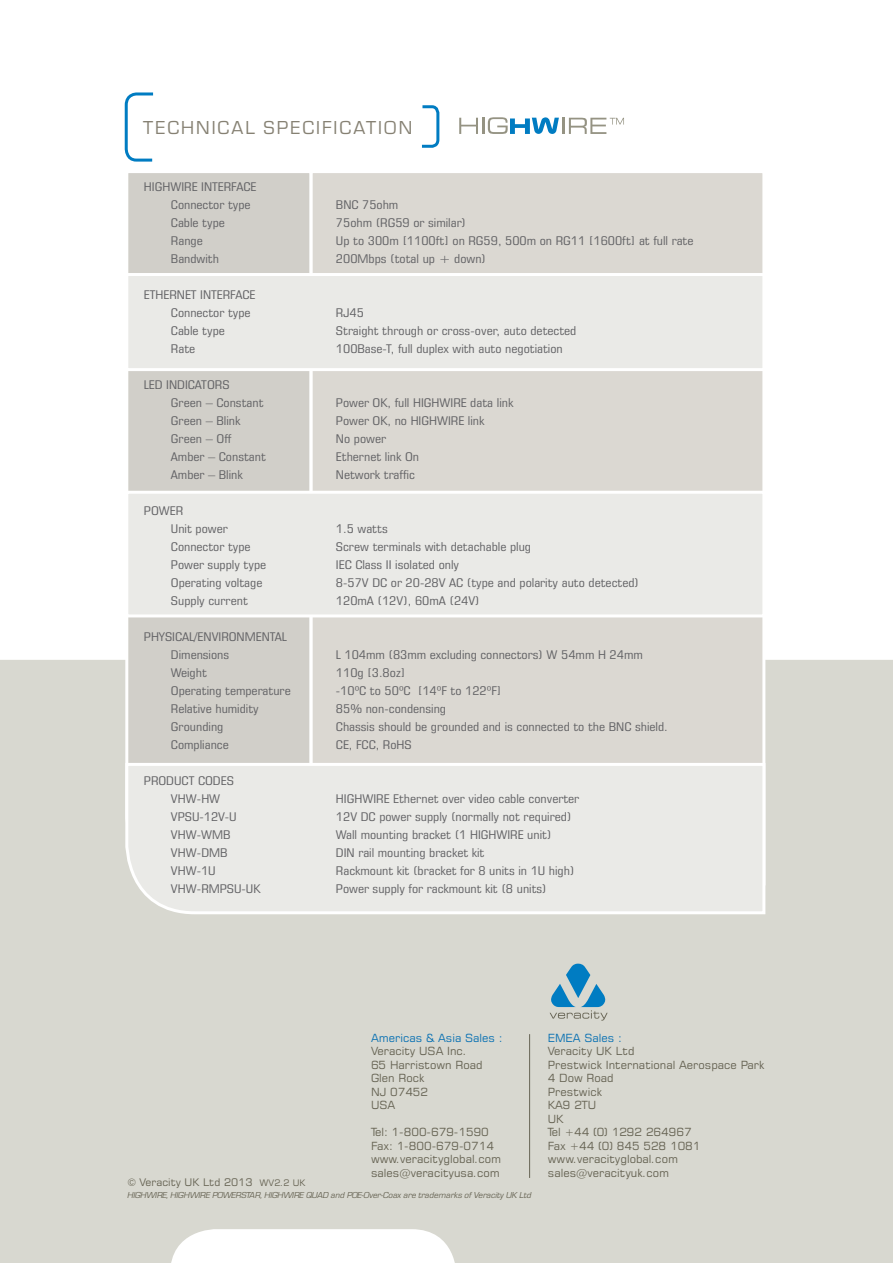
<style>
.page{position:relative;width:893px;height:1263px;background:#fff}
.page>*{position:absolute;margin:0;border:0;box-sizing:border-box;transform-origin:0 0}
.t1{font:19.5px "Eurostile";letter-spacing:.1em;color:#868173}
.t2{font:condensed 12px/18px "Square 721 BT";color:#636366;scale:1.2 1}
.t3{font:11.25px/13.5px "Square 721 BT";color:#676454}
.t4{font:11.25px "Square 721 BT";color:#0c72b3}
.t5{font:10.5px "Square 721 BT";color:#676454}
.t6{font:italic 9px "Eurostile";color:#676454}
.s1{font-size:9px}
</style>
<div class="page">
<div style="left:0;top:660px;width:893px;height:603px;background:#d8d8d0"></div>
<hr style="left:529px;top:1034px;width:1px;height:144px;background:#676454">
<svg style="left:550px;top:963px;width:58px;height:58px;background:#91b7c7"></svg>
<div style="left:124px;top:173px;width:186px;height:588px;background:#d1cfc9"></div>
<div style="left:310px;top:170px;width:455px;height:715px;background:#dbd8d2;border:3px solid #fff"></div>
<div style="left:125px;top:273px;width:640px;height:98px;background:#eaeae7;border:3px solid #fff"></div>
<div style="left:125px;top:491px;width:640px;height:126px;background:#eaeae7;border:3px solid #fff"></div>
<svg style="left:124px;top:761px;width:643px;height:155px;background:#eaeae7"></svg>
<svg style="left:422px;top:105px;width:18px;height:43px"></svg>
<svg style="left:124px;top:92px;width:30px;height:70px"></svg>
<svg style="left:459px;top:117px;width:165px;height:17px"></svg>
<h1 class="t1" style="left:143px;top:117px;width:271px">TECHNICAL SPECIFICATION</h1>
<p class="t2" style="left:171px;top:177px;width:73px;text-indent:-27px">HIGHWIRE INTERFACE<br>Connector type</p>
<p class="t2" style="left:336px;top:195px;width:54px">BNC 75ohm</p>
<p class="t2" style="left:171px;top:213px;width:46px">Cable type</p>
<p class="t2" style="left:336px;top:213px;width:110px">75ohm (RG59 or similar)</p>
<p class="t2" style="left:171px;top:231px;width:28px">Range</p>
<p class="t2" style="left:336px;top:231px;width:299px">Up to 300m [1100ft] on RG59, 500m on RG11 [1600ft] at full rate</p>
<p class="t2" style="left:171px;top:249px;width:42px">Bandwith</p>
<p class="t2" style="left:336px;top:249px;width:127px">200Mbps (total up + down)</p>
<p class="t2" style="left:171px;top:285px;width:72px;text-indent:-27px">ETHERNET INTERFACE<br>Connector type</p>
<p class="t2" style="left:336px;top:303px;width:25px">RJ45</p>
<p class="t2" style="left:171px;top:321px;width:46px">Cable type</p>
<p class="t2" style="left:336px;top:321px;width:202px">Straight through or cross-over, auto detected</p>
<p class="t2" style="left:171px;top:339px;width:22px">Rate</p>
<p class="t2" style="left:336px;top:339px;width:191px">100Base-T, full duplex with auto negotiation</p>
<p class="t2" style="left:171px;top:375px;width:79px;text-indent:-27px">LED INDICATORS<br>Green – Constant</p>
<p class="t2" style="left:336px;top:393px;width:149px">Power OK, full HIGHWIRE data link</p>
<p class="t2" style="left:171px;top:411px;width:59px">Green – Blink</p>
<p class="t2" style="left:336px;top:411px;width:125px">Power OK, no HIGHWIRE link</p>
<p class="t2" style="left:171px;top:429px;width:52px">Green – Off</p>
<p class="t2" style="left:336px;top:429px;width:43px">No power</p>
<p class="t2" style="left:171px;top:447px;width:81px">Amber – Constant</p>
<p class="t2" style="left:336px;top:447px;width:71px">Ethernet link On</p>
<p class="t2" style="left:171px;top:465px;width:61px">Amber – Blink</p>
<p class="t2" style="left:336px;top:465px;width:67px">Network traffic</p>
<p class="t2" style="left:171px;top:501px;width:49px;text-indent:-27px">POWER<br>Unit power</p>
<p class="t2" style="left:336px;top:519px;width:45px">1.5 watts</p>
<p class="t2" style="left:171px;top:537px;width:68px">Connector type</p>
<p class="t2" style="left:336px;top:537px;width:164px">Screw terminals with detachable plug</p>
<p class="t2" style="left:171px;top:555px;width:81px">Power supply type</p>
<p class="t2" style="left:336px;top:555px;width:104px">IEC Class II isolated only</p>
<p class="t2" style="left:171px;top:573px;width:78px">Operating voltage</p>
<p class="t2" style="left:336px;top:573px;width:254px">8-57V DC or 20-28V AC (type and polarity auto detected)</p>
<p class="t2" style="left:171px;top:591px;width:66px">Supply current</p>
<p class="t2" style="left:336px;top:591px;width:121px">120mA (12V), 60mA (24V)</p>
<p class="t2" style="left:171px;top:627px;width:98px;text-indent:-27px">PHYSICAL/ENVIRONMENTAL<br>Dimensions</p>
<p class="t2" style="left:336px;top:645px;width:257px">L 104mm (83mm excluding connectors) W 54mm H 24mm</p>
<p class="t2" style="left:171px;top:663px;width:31px">Weight</p>
<p class="t2" style="left:336px;top:663px;width:59px">110g [3.8oz]</p>
<p class="t2" style="left:171px;top:681px;width:101px">Operating temperature</p>
<p class="t2" style="left:336px;top:681px;width:139px">-10ºC to 50ºC [14ºF to 122ºF]</p>
<p class="t2" style="left:171px;top:699px;width:75px">Relative humidity</p>
<p class="t2" style="left:336px;top:699px;width:93px">85% non-condensing</p>
<p class="t2" style="left:171px;top:717px;width:45px">Grounding</p>
<p class="t2" style="left:336px;top:717px;width:278px">Chassis should be grounded and is connected to the BNC shield.</p>
<p class="t2" style="left:171px;top:735px;width:50px">Compliance</p>
<p class="t2" style="left:336px;top:735px;width:65px">CE, FCC, RoHS</p>
<p class="t2" style="left:171px;top:771px;width:54px;text-indent:-27px">PRODUCT CODES<br>VHW-HW</p>
<p class="t2" style="left:336px;top:789px;width:204px">HIGHWIRE Ethernet over video cable converter</p>
<p class="t2" style="left:171px;top:807px;width:56px">VPSU-12V-U</p>
<p class="t2" style="left:336px;top:807px;width:198px">12V DC power supply (normally not required)</p>
<p class="t2" style="left:171px;top:825px;width:51px">VHW-WMB</p>
<p class="t2" style="left:336px;top:825px;width:181px">Wall mounting bracket (1 HIGHWIRE unit)</p>
<p class="t2" style="left:171px;top:843px;width:49px">VHW-DMB</p>
<p class="t2" style="left:336px;top:843px;width:125px">DIN rail mounting bracket kit</p>
<p class="t2" style="left:171px;top:861px;width:39px">VHW-1U</p>
<p class="t2" style="left:336px;top:861px;width:200px">Rackmount kit (bracket for 8 units in 1U high)</p>
<p class="t2" style="left:171px;top:879px;width:76px">VHW-RMPSU-UK</p>
<p class="t2" style="left:336px;top:879px;width:177px">Power supply for rackmount kit (8 units)</p>
<p class="t4" style="left:371px;top:1030px;width:133px">Americas &amp; Asia Sales :</p>
<p class="t3" style="left:371px;top:1044px;width:113px">Veracity USA Inc.<br>65 Harristown Road<br>Glen Rock<br>NJ 07452<br>USA</p>
<p class="t3" style="left:371px;top:1125px;width:132px">Tel: 1-800-679-1590<br>Fax: 1-800-679-0714 www.veracityglobal.com sales@veracityusa.com</p>
<p class="t5" style="left:128px;top:1176px;width:179px">© Veracity UK Ltd 2013 <span class="s1">WV2.2 UK</span></p>
<p class="t6" style="left:128px;top:1190px;width:405px">HIGHWIRE, HIGHWIRE POWERSTAR, HIGHWIRE QUAD and POE-Over-Coax are trademarks of Veracity UK Ltd</p>
<p class="t4" style="left:548px;top:1030px;width:76px">EMEA Sales :</p>
<p class="t3" style="left:548px;top:1044px;width:218px">Veracity UK Ltd<br>Prestwick International Aerospace Park<br>4 Dow Road<br>Prestwick<br>KA9 2TU<br>UK<br>Tel +44 (0) 1292 264967<br>Fax +44 (0) 845 528 1081 www.veracityglobal.com sales@veracityuk.com</p>
</div>
